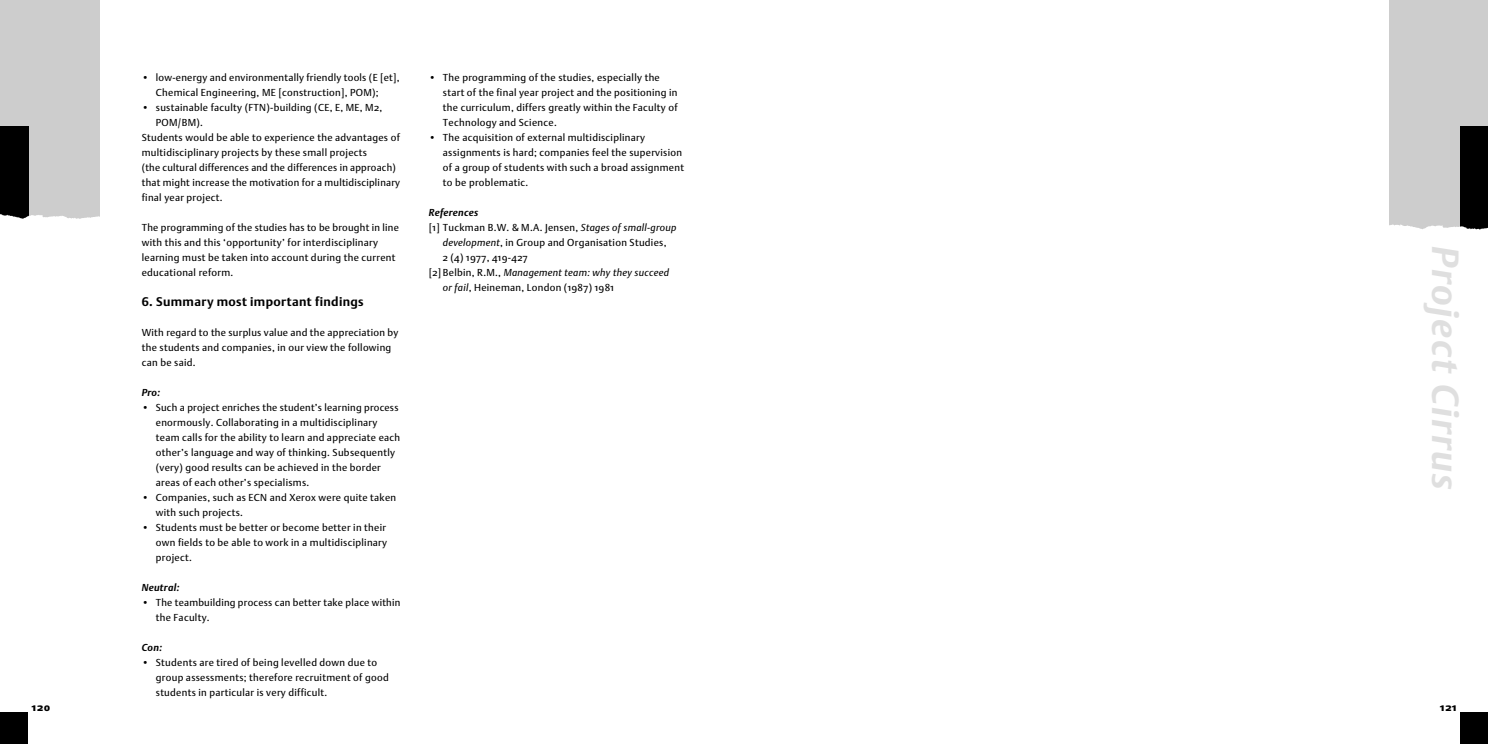
<style>
.page{position:relative;width:1488px;height:744px;background:#fff}
.page>*{position:absolute;margin:0;border:0;box-sizing:border-box;transform-origin:0 0}
.t1{font:italic 700 37.5px "DTL Argo T";letter-spacing:.05em;color:#dfdfdf}
.t2{font:700 12.5px "DTL Argo T";letter-spacing:.03em;color:#000}
.t3{font:10.62px "DTL Argo ST Black";letter-spacing:.06em;color:#000}
.t4{font:10px/15px "DTL Argo ST";letter-spacing:.03em;color:#000}
.t5{font:italic 10px "DTL Argo ST";letter-spacing:.03em;color:#000}
.t6{font:italic 700 10px "DTL Argo ST";letter-spacing:.03em;color:#000}
.s1{font-style:italic}
.s2{font-style:normal}
</style>
<div class="page">
<div style="left:1460px;top:712px;width:28px;height:32px;background:#000"></div>
<div style="left:1460px;top:126px;width:28px;height:104px;background:#000"></div>
<div style="left:0;top:0;width:99px;height:219px;background:#cdcdcd"></div>
<div style="left:0;top:126px;width:28px;height:93px;background:#000"></div>
<div style="left:0;top:712px;width:28px;height:32px;background:#000"></div>
<p class="t3" style="left:32px;top:704px;width:20px">120</p>
<p class="t4" style="left:156px;top:72px;width:245px;text-indent:-14px">• low-energy and environmentally friendly tools (E [et],<br>Chemical Engineering, ME [construction], POM);</p>
<p class="t4" style="left:142px;top:102px;width:242px">• sustainable faculty (FTN)-building (CE, E, ME, M2,</p>
<p class="t4" style="left:156px;top:117px;width:49px">POM/BM).</p>
<p class="t4" style="left:142px;top:132px;width:260px">Students would be able to experience the advantages of</p>
<p class="t4" style="left:142px;top:147px;width:227px">multidisciplinary projects by these small projects</p>
<p class="t4" style="left:142px;top:162px;width:256px">(the cultural differences and the differences in approach)</p>
<p class="t4" style="left:142px;top:177px;width:260px">that might increase the motivation for a multidisciplinary</p>
<p class="t4" style="left:142px;top:192px;width:82px">final year project.</p>
<p class="t4" style="left:142px;top:222px;width:258px">The programming of the studies has to be brought in line with this and this ‘opportunity’ for interdisciplinary learning must be taken into account during the current educational reform.</p>
<p class="t2" style="left:142px;top:297px;width:223px">6. Summary most important findings</p>
<p class="t4" style="left:142px;top:327px;width:258px">With regard to the surplus value and the appreciation by the students and companies, in our view the following can be said.</p>
<p class="t6" style="left:142px;top:389px;width:20px">Pro:</p>
<p class="t4" style="left:156px;top:402px;width:246px;text-indent:-14px">• Such a project enriches the student’s learning process enormously. Collaborating in a multidisciplinary team calls for the ability to learn and appreciate each other’s language and way of thinking. Subsequently (very) good results can be achieved in the border areas of each other’s specialisms.</p>
<p class="t4" style="left:156px;top:492px;width:242px;text-indent:-14px">• Companies, such as ECN and Xerox were quite taken with such projects.</p>
<p class="t4" style="left:156px;top:522px;width:233px;text-align:justify;text-indent:-14px">• Students must be better or become better in their own fields to be able to work in a multidisciplinary project.</p>
<p class="t6" style="left:142px;top:584px;width:39px">Neutral:</p>
<p class="t4" style="left:156px;top:597px;width:246px;text-indent:-14px">• The teambuilding process can better take place within the Faculty.</p>
<p class="t6" style="left:142px;top:644px;width:22px">Con:</p>
<p class="t4" style="left:156px;top:657px;width:234px;text-indent:-14px">• Students are tired of being levelled down due to group assessments; therefore recruitment of good students in particular is very difficult.</p>
<p class="t4" style="left:443px;top:72px;width:236px;text-indent:-14px">• The programming of the studies, especially the start of the final year project and the positioning in the curriculum, differs greatly within the Faculty of Technology and Science.</p>
<p class="t4" style="left:443px;top:132px;width:243px;text-indent:-14px">• The acquisition of external multidisciplinary assignments is hard; companies feel the supervision of a group of students with such a broad assignment to be problematic.</p>
<p class="t6" style="left:429px;top:209px;width:51px">References</p>
<p class="t4" style="left:429px;top:222px;width:249px">[1] Tuckman B.W. &amp; M.A. Jensen, <span class="s1">Stages of small-group</span></p>
<p class="t4" style="left:443px;top:237px;width:225px"><span class="s1">development</span>, in Group and Organisation Studies,</p>
<p class="t4" style="left:443px;top:252px;width:86px">2 (4) 1977, 419-427</p>
<p class="t5" style="left:429px;top:269px;width:242px"><span class="s2">[2] Belbin, R.M.,</span> Management team: why they succeed</p>
<p class="t4" style="left:443px;top:282px;width:173px"><span class="s1">or fail</span>, Heineman, London (1987) 1981</p>
<h1 class="t1" style="left:1458px;top:246px;width:245px;rotate:90deg">Project Cirrus</h1>
<p class="t3" style="left:1440px;top:704px;width:18px">121</p>
</div>
